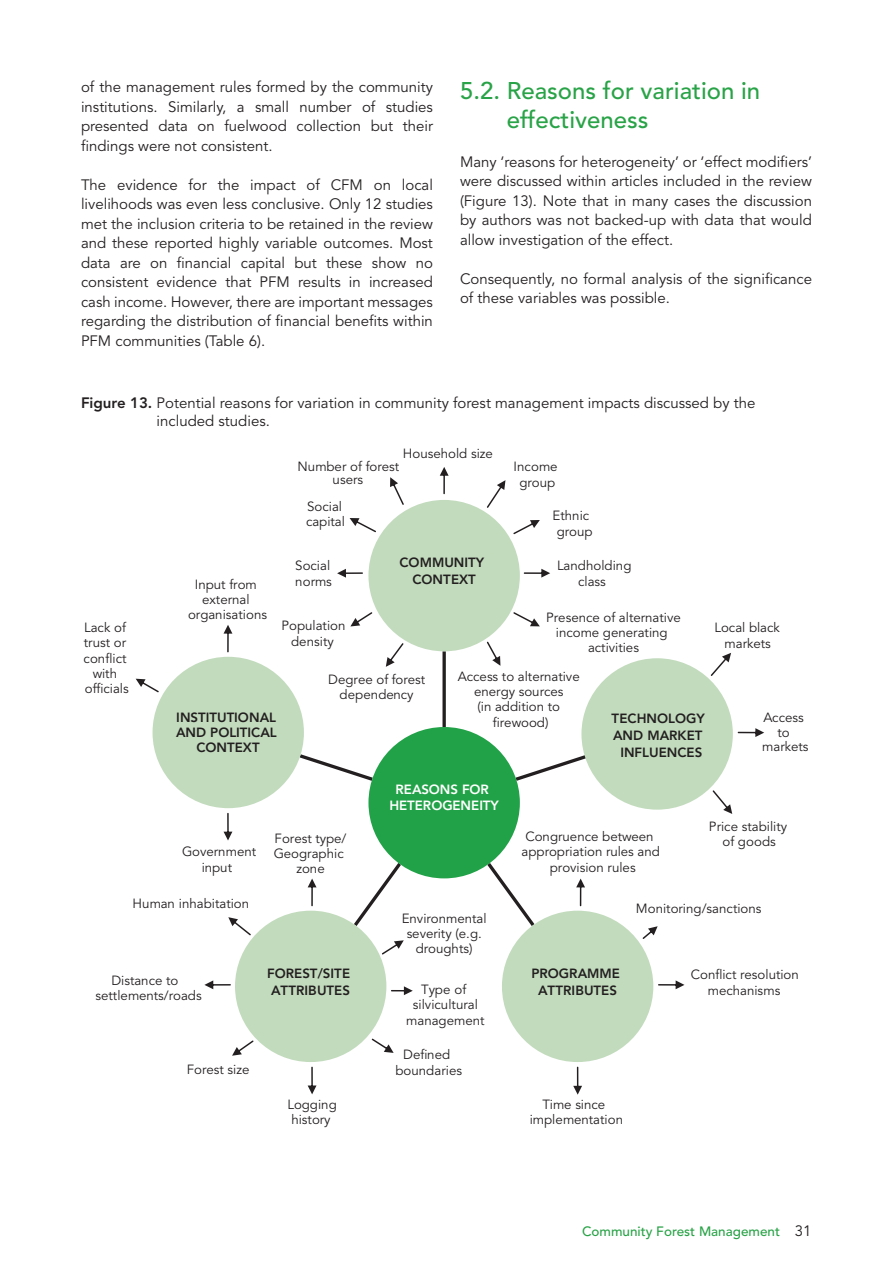
<style>
.page{position:relative;width:893px;height:1263px;background:#fff}
.page>*{position:absolute;margin:0;border:0;box-sizing:border-box;transform-origin:0 0}
.t1{font:500 24px/28.8px "Avenir LT Std";color:#29a347}
.t2{font:15px/19.5px "Avenir LT Std";color:#231f20;text-align:justify}
.t3{font:500 13.5px "Avenir LT Std";color:#29a347}
.t4{font:13.35px/15.6px "Avenir LT Std";color:#231f20;text-align:center}
.t5{font:800 13.35px/17px "Avenir LT Std";color:#231f20;text-align:center}
.t6{font:800 13.35px/15.6px "Avenir LT Std";letter-spacing:-.005em;color:#fff;text-align:center}
.s1{font-weight:800}
.s2{font-weight:400;font-size:15px;color:#231f20}
</style>
<div class="page">
<svg style="left:296px;top:752px;width:76px;height:29px"></svg>
<div style="left:153px;top:657px;width:151px;height:151px;background:#c2dbbd;border-radius:50%"></div>
<svg style="left:351px;top:859px;width:53px;height:71px"></svg>
<div style="left:235px;top:911px;width:151px;height:151px;background:#c2dbbd;border-radius:50%"></div>
<svg style="left:484px;top:859px;width:53px;height:71px"></svg>
<div style="left:502px;top:911px;width:151px;height:151px;background:#c2dbbd;border-radius:50%"></div>
<svg style="left:512px;top:755px;width:73px;height:28px"></svg>
<div style="left:581px;top:658px;width:152px;height:152px;background:#c2dbbd;border-radius:50%"></div>
<svg style="left:442px;top:651px;width:4px;height:76px"></svg>
<div style="left:368px;top:500px;width:152px;height:151px;background:#c2dbbd;border-radius:50%"></div>
<div style="left:368px;top:727px;width:152px;height:151px;background:#22a248;border-radius:50%"></div>
<svg style="left:487px;top:642px;width:13px;height:24px"></svg>
<svg style="left:350px;top:612px;width:22px;height:14px"></svg>
<svg style="left:440px;top:467px;width:9px;height:27px"></svg>
<svg style="left:487px;top:480px;width:18px;height:28px"></svg>
<svg style="left:524px;top:569px;width:26px;height:9px"></svg>
<svg style="left:513px;top:612px;width:27px;height:14px"></svg>
<svg style="left:513px;top:520px;width:27px;height:14px"></svg>
<svg style="left:658px;top:980px;width:26px;height:9px"></svg>
<svg style="left:308px;top:878px;width:8px;height:28px"></svg>
<svg style="left:576px;top:878px;width:9px;height:28px"></svg>
<svg style="left:643px;top:926px;width:15px;height:13px"></svg>
<svg style="left:228px;top:917px;width:23px;height:18px"></svg>
<svg style="left:224px;top:625px;width:8px;height:27px"></svg>
<svg style="left:232px;top:1040px;width:22px;height:16px"></svg>
<svg style="left:382px;top:940px;width:22px;height:14px"></svg>
<svg style="left:391px;top:986px;width:22px;height:9px"></svg>
<svg style="left:372px;top:1038px;width:22px;height:15px"></svg>
<svg style="left:308px;top:1067px;width:8px;height:27px"></svg>
<svg style="left:573px;top:1067px;width:9px;height:28px"></svg>
<svg style="left:711px;top:653px;width:20px;height:23px"></svg>
<svg style="left:713px;top:790px;width:19px;height:24px"></svg>
<svg style="left:738px;top:728px;width:26px;height:9px"></svg>
<svg style="left:224px;top:813px;width:8px;height:27px"></svg>
<svg style="left:136px;top:679px;width:23px;height:13px"></svg>
<svg style="left:386px;top:643px;width:18px;height:24px"></svg>
<svg style="left:337px;top:569px;width:26px;height:9px"></svg>
<svg style="left:350px;top:518px;width:26px;height:14px"></svg>
<svg style="left:390px;top:477px;width:14px;height:28px"></svg>
<svg style="left:204px;top:980px;width:27px;height:9px"></svg>
<p class="t2" style="left:81px;top:78px;width:353px">of the management rules formed by the community institutions. Similarly, a small number of studies presented data on fuelwood collection but their findings were not consistent.</p>
<p class="t2" style="left:81px;top:175px;width:354px">The evidence for the impact of CFM on local livelihoods was even less conclusive. Only 12 studies met the inclusion criteria to be retained in the review and these reported highly variable outcomes. Most data are on financial capital but these show no consistent evidence that PFM results in increased cash income. However, there are important messages regarding the distribution of financial benefits within PFM communities (Table 6).</p>
<h1 class="t1" style="left:507px;top:77px;width:255px;text-indent:-47px">5.2. Reasons for variation in effectiveness</h1>
<p class="t2" style="left:460px;top:152px;width:354px">Many ‘reasons for heterogeneity’ or ‘effect modifiers’ were discussed within articles included in the review (Figure 13). Note that in many cases the discussion by authors was not backed-up with data that would allow investigation of the effect.</p>
<p class="t2" style="left:460px;top:269px;width:353px">Consequently, no formal analysis of the significance of these variables was possible.</p>
<p class="t2" style="left:157px;top:394px;width:600px;line-height:18px;text-indent:-76px"><span class="s1">Figure 13.</span> Potential reasons for variation in community forest management impacts discussed by the included studies.</p>
<p class="t4" style="left:403px;top:446px;width:92px">Household size</p>
<p class="t4" style="left:84px;top:620px;width:47px">Lack of trust or conflict with officials</p>
<p class="t4" style="left:298px;top:461px;width:103px;line-height:12.5px">Number of forest users</p>
<p class="t4" style="left:514px;top:459px;width:45px">Income group</p>
<p class="t4" style="left:306px;top:499px;width:40px;text-align:left">Social capital</p>
<p class="t4" style="left:295px;top:558px;width:38px;text-align:left">Social norms</p>
<p class="t4" style="left:282px;top:618px;width:65px">Population density</p>
<p class="t4" style="left:328px;top:671px;width:99px">Degree of forest dependency</p>
<p class="t4" style="left:553px;top:508px;width:42px">Ethnic group</p>
<p class="t5" style="left:399px;top:554px;width:86px">COMMUNITY<br>CONTEXT</p>
<p class="t4" style="left:557px;top:558px;width:76px">Landholding class</p>
<p class="t4" style="left:188px;top:577px;width:81px">Input from external organisations</p>
<p class="t4" style="left:546px;top:610px;width:136px">Presence of alternative income generating activities</p>
<p class="t4" style="left:458px;top:669px;width:123px">Access to alternative energy sources<br>(in addition to firewood)</p>
<p class="t5" style="left:176px;top:709px;width:102px;line-height:15.3px">INSTITUTIONAL<br>AND POLITICAL<br>CONTEXT</p>
<p class="t5" style="left:612px;top:710px;width:95px">TECHNOLOGY<br>AND MARKET<br>INFLUENCES</p>
<p class="t4" style="left:714px;top:620px;width:67px">Local black markets</p>
<p class="t4" style="left:763px;top:710px;width:42px">Access to</p>
<p class="t4" style="left:762px;top:739px;width:48px">markets</p>
<p class="t6" style="left:390px;top:782px;width:111px">REASONS FOR<br>HETEROGENEITY</p>
<p class="t4" style="left:182px;top:844px;width:76px">Government input</p>
<p class="t4" style="left:274px;top:831px;width:74px">Forest type/<br>Geographic zone</p>
<p class="t4" style="left:521px;top:829px;width:140px">Congruence between appropriation rules and provision rules</p>
<p class="t4" style="left:709px;top:819px;width:80px">Price stability of goods</p>
<p class="t4" style="left:133px;top:896px;width:118px">Human inhabitation</p>
<p class="t4" style="left:95px;top:973px;width:108px">Distance to settlements/roads</p>
<p class="t4" style="left:187px;top:1061px;width:64px">Forest size</p>
<p class="t4" style="left:402px;top:911px;width:86px">Environmental severity (e.g. droughts)</p>
<p class="t5" style="left:267px;top:965px;width:84px">FOREST/SITE<br>ATTRIBUTES</p>
<p class="t5" style="left:531px;top:965px;width:90px">PROGRAMME<br>ATTRIBUTES</p>
<p class="t4" style="left:406px;top:982px;width:80px">Type of silvicultural management</p>
<p class="t4" style="left:287px;top:1096px;width:51px;text-align:left">Logging history</p>
<p class="t4" style="left:395px;top:1047px;width:68px">Defined boundaries</p>
<p class="t4" style="left:530px;top:1096px;width:95px">Time since implementation</p>
<p class="t4" style="left:636px;top:900px;width:127px">Monitoring/sanctions</p>
<p class="t4" style="left:691px;top:967px;width:110px">Conflict resolution mechanisms</p>
<p class="t3" style="left:582px;top:1224px;width:231px">Community Forest Management <span class="s2">31</span></p>
</div>
